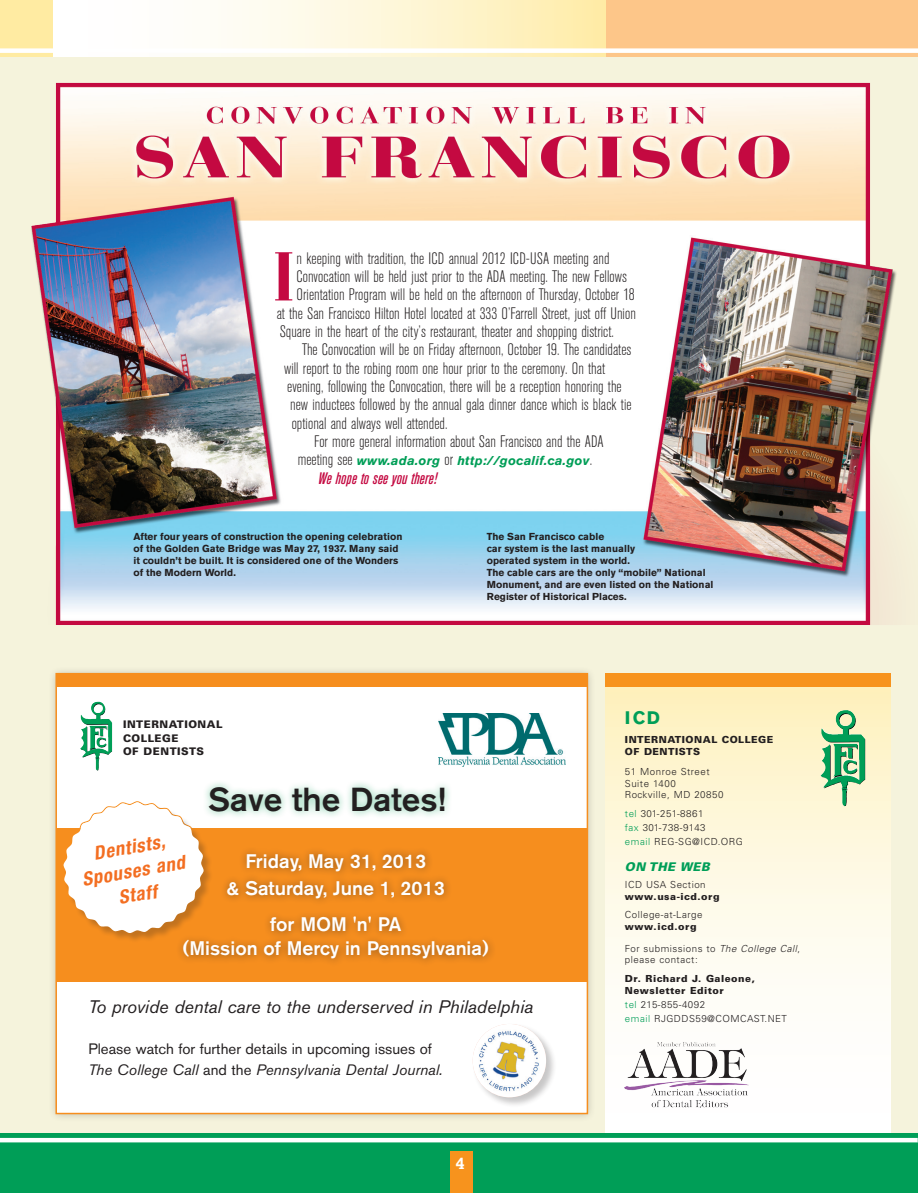
<style>
.page{position:relative;width:918px;height:1193px;background:#fff}
.page>*{position:absolute;margin:0;border:0;box-sizing:border-box;transform-origin:0 0}
.t1{font:700 condensed 68.55px "Bauer Bodoni";color:#c40941}
.t2{font:500 33px "Akzidenz Grotesk BE";color:#231f20}
.t3{font:500 19.5px/27px "Akzidenz Grotesk BE";color:#fff;text-align:center}
.t4{font:italic 700 condensed 18.9px/24px "Helvetica Neue";color:#f36e21;text-align:center}
.t5{font:italic 18px "Akzidenz Grotesk BE";color:#231f20}
.t6{font:700 18px "Akzidenz Grotesk BE";color:#009e57}
.t7{font:300 condensed 16.5px "Akzidenz Grotesk BE";color:#231f20}
.t8{font:italic 500 condensed 16.5px "Akzidenz Grotesk BE";color:#c40941}
.t9{font:700 16.5px "Amasis";color:#fff}
.t10{font:15px/21px "Akzidenz Grotesk BE";color:#231f20}
.t11{font:italic 700 12.75px "Akzidenz Grotesk BE";letter-spacing:.02em;color:#009e57}
.t12{font:italic 900 12px "Univers";letter-spacing:.05em;color:#009e57}
.t13{font:900 10.5px/13.5px "Univers";letter-spacing:.05em;color:#231f20}
.t14{font:700 10.05px/12px "Akzidenz Grotesk BE";letter-spacing:.005em;color:#231f20}
.t15{font:300 9.75px/11.7px "Univers";letter-spacing:.05em;color:#231f20}
.t16{font:900 9.75px/11.7px "Univers";letter-spacing:.05em;color:#231f20}
.s1{font-weight:300;font-style:normal;font-stretch:condensed;font-size:16.5px;color:#231f20}
.s2{font-style:italic}
.s3{color:#009e57}
</style>
<div class="page">
<div style="left:0;top:28px;width:918px;height:1165px;background:#f5f3dc"></div>
<div style="left:605px;top:687px;width:285px;height:459px;background:linear-gradient(to bottom,#fbf1c2,#fff)"></div>
<img style="left:625px;top:1041px;width:123px;height:66px">
<div style="left:0;top:1133px;width:918px;height:60px;background:#009e57"></div>
<div style="left:450px;top:1150px;width:23px;height:43px;background:#f7931d"></div>
<div style="left:605px;top:0;width:313px;height:56px;background:#fdc689"></div>
<hr style="left:0;top:1138px;width:917px;height:4px;background:#fff">
<div style="left:0;top:0;width:53px;height:56px;background:#ffeba2"></div>
<img style="left:820px;top:710px;width:39px;height:73px">
<div style="left:605px;top:674px;width:285px;height:13px;background:#f7931d"></div>
<div style="left:48px;top:666px;width:548px;height:456px;background:#231f20;opacity:.25"></div>
<div style="left:56px;top:674px;width:531px;height:439px;background:#fff"></div>
<img style="left:31px;top:82px;width:866px;height:543px">
<div style="left:202px;top:779px;width:251px;height:41px;background:#009e57;opacity:.5"></div>
<div style="left:56px;top:674px;width:531px;height:13px;background:#f68e1e"></div>
<img style="left:438px;top:714px;width:127px;height:53px">
<img style="left:80px;top:702px;width:28px;height:50px">
<div style="left:56px;top:829px;width:531px;height:153px;background:#f68e1e"></div>
<div style="left:176px;top:846px;width:321px;height:121px;background:#231f20;opacity:.5"></div>
<div style="left:63px;top:802px;width:150px;height:141px;background:#231f20;opacity:.25"></div>
<svg style="left:62px;top:801px;width:143px;height:134px"></svg>
<div style="left:472px;top:1023px;width:85px;height:85px;background:#231f20;opacity:.25"></div>
<img style="left:473px;top:1024px;width:73px;height:73px;border-radius:37px">
<div style="left:55px;top:673px;width:533px;height:441px;border:2px solid #f68e1e"></div>
<div style="left:53px;top:0;width:552px;height:56px;background:linear-gradient(to right,#feffff,#feeeb1)"></div>
<div style="left:0;top:48px;width:918px;height:5px;background:#fff"></div>
<h1 class="t1" style="left:274px;top:237px;width:22px">I</h1>
<p class="t7" style="left:297px;top:249px;width:314px">n keeping with tradition, the ICD annual 2012 ICD-USA meeting and</p>
<p class="t7" style="left:297px;top:268px;width:332px">Convocation will be held just prior to the ADA meeting. The new Fellows</p>
<p class="t7" style="left:297px;top:286px;width:339px">Orientation Program will be held on the afternoon of Thursday, October 18</p>
<p class="t7" style="left:277px;top:304px;width:361px">at the San Francisco Hilton Hotel located at 333 O’Farrell Street, just off Union</p>
<p class="t7" style="left:280px;top:322px;width:336px">Square in the heart of the city’s restaurant, theater and shopping district.</p>
<p class="t7" style="left:302px;top:341px;width:331px">The Convocation will be on Friday afternoon, October 19. The candidates</p>
<p class="t7" style="left:284px;top:359px;width:322px">will report to the robing room one hour prior to the ceremony. On that</p>
<p class="t7" style="left:287px;top:377px;width:336px">evening, following the Convocation, there will be a reception honoring the</p>
<p class="t7" style="left:290px;top:396px;width:343px">new inductees followed by the annual gala dinner dance which is black tie</p>
<p class="t7" style="left:292px;top:414px;width:157px">optional and always well attended.</p>
<p class="t7" style="left:314px;top:432px;width:291px">For more general information about San Francisco and the ADA</p>
<p class="t11" style="left:298px;top:453px;width:296px"><span class="s1">meeting see</span> www.ada.org <span class="s1">or</span> http://gocalif.ca.gov<span class="s1">.</span></p>
<p class="t8" style="left:319px;top:468px;width:120px">We hope to see you there!</p>
<p class="t14" style="left:133px;top:531px;width:270px">After four years of construction the opening celebration of the Golden Gate Bridge was May 27, 1937. Many said it couldn’t be built. It is considered one of the Wonders of the Modern World.</p>
<p class="t14" style="left:487px;top:531px;width:228px">The San Francisco cable<br>car system is the last manually<br>operated system in the world.<br>The cable cars are the only “mobile” National Monument, and are even listed on the National Register of Historical Places.</p>
<p class="t13" style="left:123px;top:717px;width:101px">International<br>College<br>of Dentists</p>
<h2 class="t2" style="left:208px;top:779px;width:239px">Save the Dates!</h2>
<p class="t4" style="left:76px;top:844px;width:105px;rotate:-10deg">Dentists,<br>Spouses and<br>Staff</p>
<p class="t3" style="left:227px;top:847px;width:220px">Friday, May 31, 2013<br>&amp; Saturday, June 1, 2013</p>
<p class="t3" style="left:182px;top:912px;width:308px;line-height:24px">for MOM 'n' PA<br>(Mission of Mercy in Pennsylvania)</p>
<p class="t5" style="left:88px;top:996px;width:446px">To provide dental care to the underserved in Philadelphia</p>
<p class="t10" style="left:88px;top:1038px;width:356px">Please watch for further details in upcoming issues of<br><span class="s2">The College Call</span> and the <span class="s2">Pennsylvania Dental Journal.</span></p>
<p class="t9" style="left:455px;top:1153px;width:11px">4</p>
<p class="t6" style="left:625px;top:707px;width:35px">ICD</p>
<p class="t16" style="left:625px;top:734px;width:150px">International College of Dentists</p>
<p class="t15" style="left:625px;top:765px;width:100px">51 Monroe Street<br>Suite 1400<br>Rockville, MD 20850</p>
<p class="t15" style="left:625px;top:806px;width:119px;line-height:14.1px"><span class="s3">tel</span> 301-251-8861<br><span class="s3">fax</span> 301-738-9143<br><span class="s3">email</span> r eg-sg@icd.org</p>
<p class="t12" style="left:625px;top:859px;width:86px">ON THE WEB</p>
<p class="t15" style="left:625px;top:879px;width:82px">ICD USA Section</p>
<p class="t16" style="left:625px;top:891px;width:96px">www.usa-icd.org</p>
<p class="t15" style="left:625px;top:908px;width:79px">College-at-Large</p>
<p class="t16" style="left:625px;top:920px;width:73px">www.icd.org</p>
<p class="t15" style="left:625px;top:942px;width:177px">For submissions to <span class="s2">The College Call</span>, please contact:</p>
<p class="t16" style="left:625px;top:972px;width:131px">Dr. Richard J. Galeone,<br>Newsletter Editor</p>
<p class="t15" style="left:625px;top:997px;width:82px;line-height:14.1px"><span class="s3">tel</span> 215-855-4092 <span class="s3">email</span> rjgdds</p>
<p class="t15" style="left:695px;top:1012px;width:93px">59@com cast.net</p>
</div>
